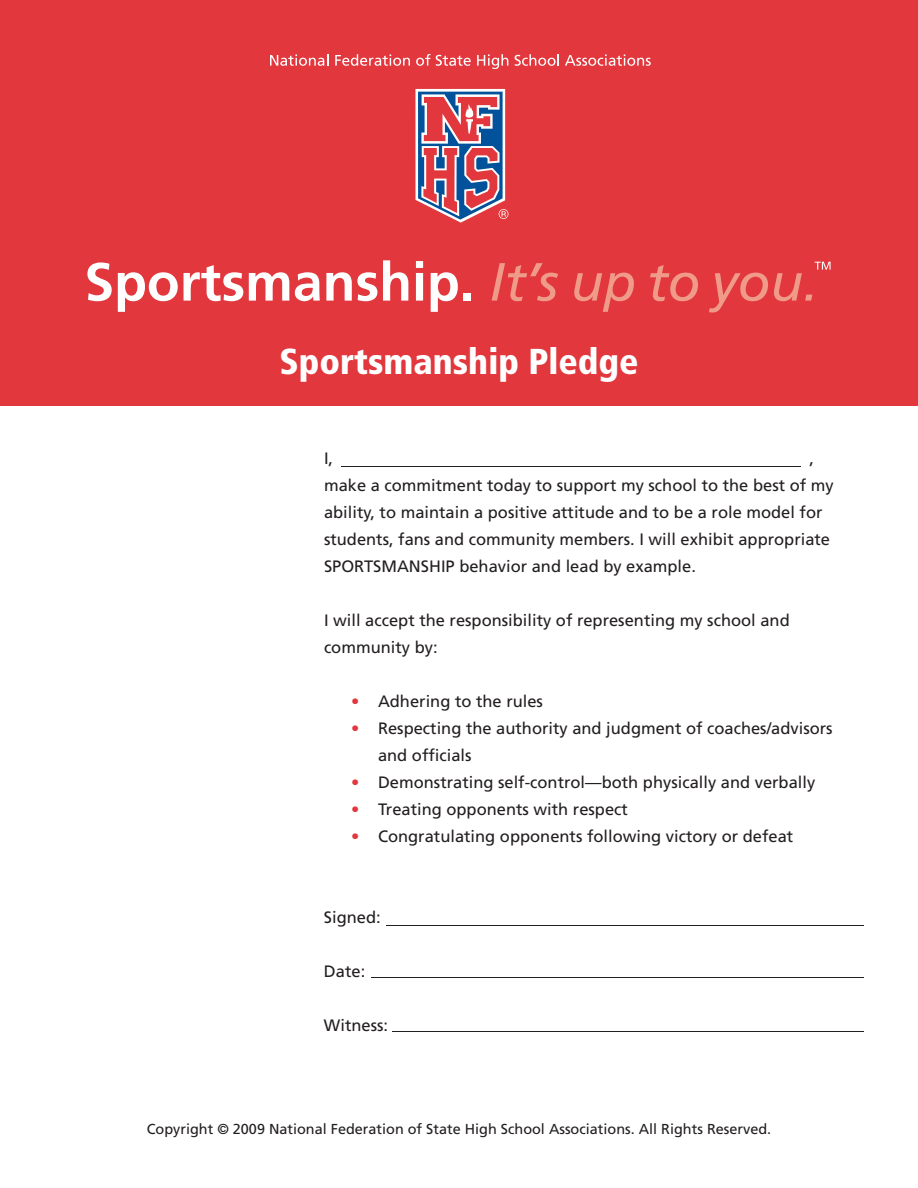
<style>
.page{position:relative;width:918px;height:1188px;background:#fff}
.page>*{position:absolute;margin:0;border:0;box-sizing:border-box;transform-origin:0 0}
.t1{font:900 condensed 36px "Frutiger";color:#fff}
.t2{font:16.5px/27px "Frutiger";color:#231f20}
.t3{font:14.4px "Frutiger";color:#231f20}
.s1{color:#e1373d}
</style>
<div class="page">
<div style="left:0;top:0;width:918px;height:406px;background:#e1373d"></div>
<svg style="left:415px;top:89px;width:93px;height:134px"></svg>
<svg style="left:270px;top:54px;width:58px;height:12px"></svg>
<svg style="left:335px;top:54px;width:75px;height:12px"></svg>
<svg style="left:416px;top:54px;width:14px;height:12px"></svg>
<svg style="left:436px;top:55px;width:35px;height:11px"></svg>
<svg style="left:477px;top:54px;width:31px;height:15px"></svg>
<svg style="left:515px;top:54px;width:44px;height:12px"></svg>
<svg style="left:565px;top:54px;width:86px;height:12px"></svg>
<svg style="left:87px;top:263px;width:25px;height:38px"></svg>
<svg style="left:118px;top:272px;width:60px;height:40px"></svg>
<svg style="left:184px;top:265px;width:59px;height:36px"></svg>
<svg style="left:249px;top:272px;width:40px;height:29px"></svg>
<svg style="left:295px;top:272px;width:25px;height:29px"></svg>
<svg style="left:326px;top:272px;width:51px;height:29px"></svg>
<svg style="left:383px;top:260px;width:25px;height:41px"></svg>
<svg style="left:416px;top:261px;width:7px;height:40px"></svg>
<svg style="left:431px;top:272px;width:27px;height:40px"></svg>
<div style="left:463px;top:293px;width:8px;height:8px;background:#fff"></div>
<svg style="left:492px;top:263px;width:66px;height:38px"></svg>
<svg style="left:574px;top:273px;width:60px;height:39px"></svg>
<svg style="left:650px;top:265px;width:48px;height:36px"></svg>
<svg style="left:709px;top:273px;width:59px;height:39px"></svg>
<svg style="left:774px;top:262px;width:57px;height:39px"></svg>
<hr style="left:341px;top:466px;width:460px;height:1px;background:#231f20">
<hr style="left:386px;top:925px;width:478px;height:1px;background:#231f20">
<hr style="left:371px;top:977px;width:493px;height:1px;background:#231f20">
<hr style="left:392px;top:1031px;width:472px;height:1px;background:#231f20">
<h1 class="t1" style="left:280px;top:347px;width:360px">Sportsmanship Pledge</h1>
<p class="t2" style="left:324px;top:446px;width:11px">I,</p>
<p class="t2" style="left:324px;top:446px;width:511px;text-indent:486px">, make a commitment today to support my school to the best of my ability, to maintain a positive attitude and to be a role model for students, fans and community members. I will exhibit appropriate SPORTSMANSHIP behavior and lead by example.</p>
<p class="t2" style="left:324px;top:608px;width:467px">I will accept the responsibility of representing my school and community by:</p>
<p class="t2" style="left:351px;top:689px;width:194px"><span class="s1">•</span> Adhering to the rules</p>
<p class="t2" style="left:378px;top:716px;width:456px;text-indent:-27px"><span class="s1">•</span> Respecting the authority and judgment of coaches/advisors and officials</p>
<p class="t2" style="left:351px;top:770px;width:466px"><span class="s1">•</span> Demonstrating self-control—both physically and verbally</p>
<p class="t2" style="left:351px;top:797px;width:278px"><span class="s1">•</span> Treating opponents with respect</p>
<p class="t2" style="left:351px;top:824px;width:444px"><span class="s1">•</span> Congratulating opponents following victory or defeat</p>
<p class="t2" style="left:324px;top:905px;width:58px">Signed:</p>
<p class="t2" style="left:324px;top:959px;width:43px">Date:</p>
<p class="t2" style="left:324px;top:1013px;width:66px">Witness:</p>
<p class="t3" style="left:147px;top:1124px;width:626px">Copyright © 2009 National Federation of State High School Associations. All Rights Reserved.</p>
</div>
